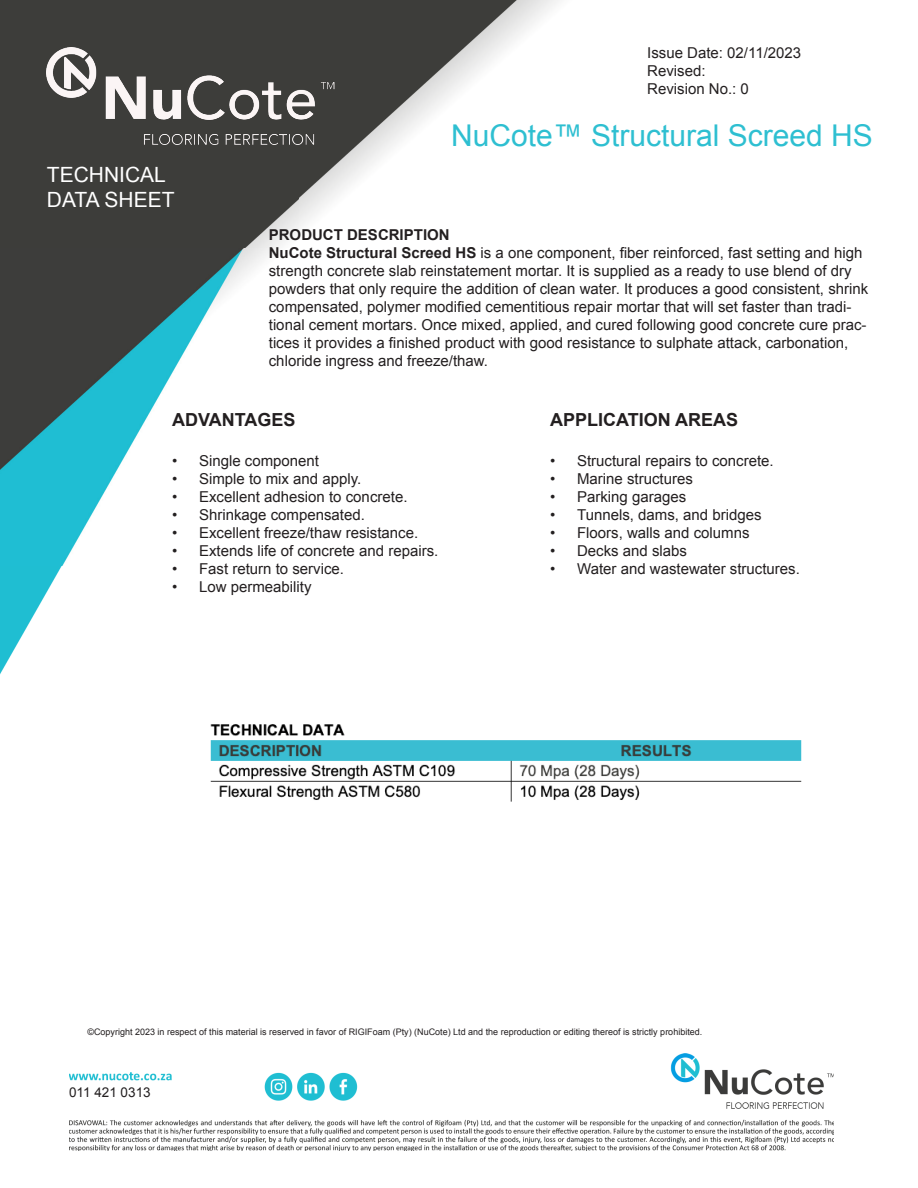
<style>
.page{position:relative;width:918px;height:1188px;background:#fff}
.page>*{position:absolute;margin:0;border:0;box-sizing:border-box;transform-origin:0 0}
.t1{font:30px "Arial";color:#2ebfd1}
.t2{font:21px "Arial";color:#fff}
.t3{font:700 18px "Arial";color:#231f20}
.t4{font:15px/18px "Arial";color:#231f20}
.t5{font:700 15px "Arial";color:#231f20}
.t6{font:13.5px "Arial";color:#231f20}
.t7{font:9px "Arial";color:#231f20}
.s1{font-weight:700}
</style>
<div class="page">
<img style="left:0;top:0;width:559px;height:248px">
<img style="left:0;top:248px;width:299px;height:903px">
<img style="left:47px;top:48px;width:288px;height:101px">
<img style="left:69px;top:1054px;width:765px;height:96px">
<div style="left:69px;top:1088px;width:100px;height:14px;background:#fff"></div>
<img style="left:206px;top:717px;width:596px;height:91px">
<p class="t2" style="left:47px;top:160px;width:121px">TECHNICAL</p>
<p class="t2" style="left:47px;top:186px;width:129px">DATA SHEET</p>
<p class="t4" style="left:647px;top:44px;width:155px">Issue Date: 02/11/2023</p>
<p class="t4" style="left:647px;top:62px;width:60px">Revised:</p>
<p class="t4" style="left:647px;top:80px;width:103px">Revision No.: 0</p>
<p class="t1" style="left:451px;top:116px;width:423px">NuCote™ Structural Screed HS</p>
<p class="t5" style="left:269px;top:224px;width:182px">PRODUCT DESCRIPTION</p>
<p class="t4" style="left:269px;top:243px;width:601px"><span class="s1">NuCote Structural Screed HS</span> is a one component, fiber reinforced, fast setting and high strength concrete slab reinstatement mortar. It is supplied as a ready to use blend of dry powders that only require the addition of clean water. It produces a good consistent, shrink compensated, polymer modified cementitious repair mortar that will set faster than tradi&shy;tional cement mortars. Once mixed, applied, and cured following good concrete cure prac&shy;tices it provides a finished product with good resistance to sulphate attack, carbonation, chloride ingress and freeze/thaw.</p>
<p class="t3" style="left:172px;top:408px;width:125px">ADVANTAGES</p>
<p class="t4" style="left:172px;top:452px;width:149px">• Single component</p>
<p class="t4" style="left:172px;top:470px;width:191px">• Simple to mix and apply.</p>
<p class="t4" style="left:172px;top:488px;width:237px">• Excellent adhesion to concrete.</p>
<p class="t4" style="left:172px;top:506px;width:194px">• Shrinkage compensated.</p>
<p class="t4" style="left:172px;top:524px;width:248px">• Excellent freeze/thaw resistance.</p>
<p class="t4" style="left:172px;top:542px;width:268px">• Extends life of concrete and repairs.</p>
<p class="t4" style="left:172px;top:560px;width:174px">• Fast return to service.</p>
<p class="t4" style="left:172px;top:578px;width:141px">• Low permeability</p>
<p class="t3" style="left:550px;top:408px;width:189px">APPLICATION AREAS</p>
<p class="t4" style="left:550px;top:452px;width:225px">• Structural repairs to concrete.</p>
<p class="t4" style="left:550px;top:470px;width:144px">• Marine structures</p>
<p class="t4" style="left:550px;top:488px;width:138px">• Parking garages</p>
<p class="t4" style="left:550px;top:506px;width:213px">• Tunnels, dams, and bridges</p>
<p class="t4" style="left:550px;top:524px;width:201px">• Floors, walls and columns</p>
<p class="t4" style="left:550px;top:542px;width:139px">• Decks and slabs</p>
<p class="t4" style="left:550px;top:560px;width:251px">• Water and wastewater structures.</p>
<p class="t7" style="left:87px;top:1025px;width:616px">©Copyright 2023 in respect of this material is reserved in favor of RIGIFoam (Pty) (NuCote) Ltd and the reproduction or editing thereof is strictly prohibited.</p>
<p class="t6" style="left:69px;top:1084px;width:83px">011 421 0313</p>
</div>
